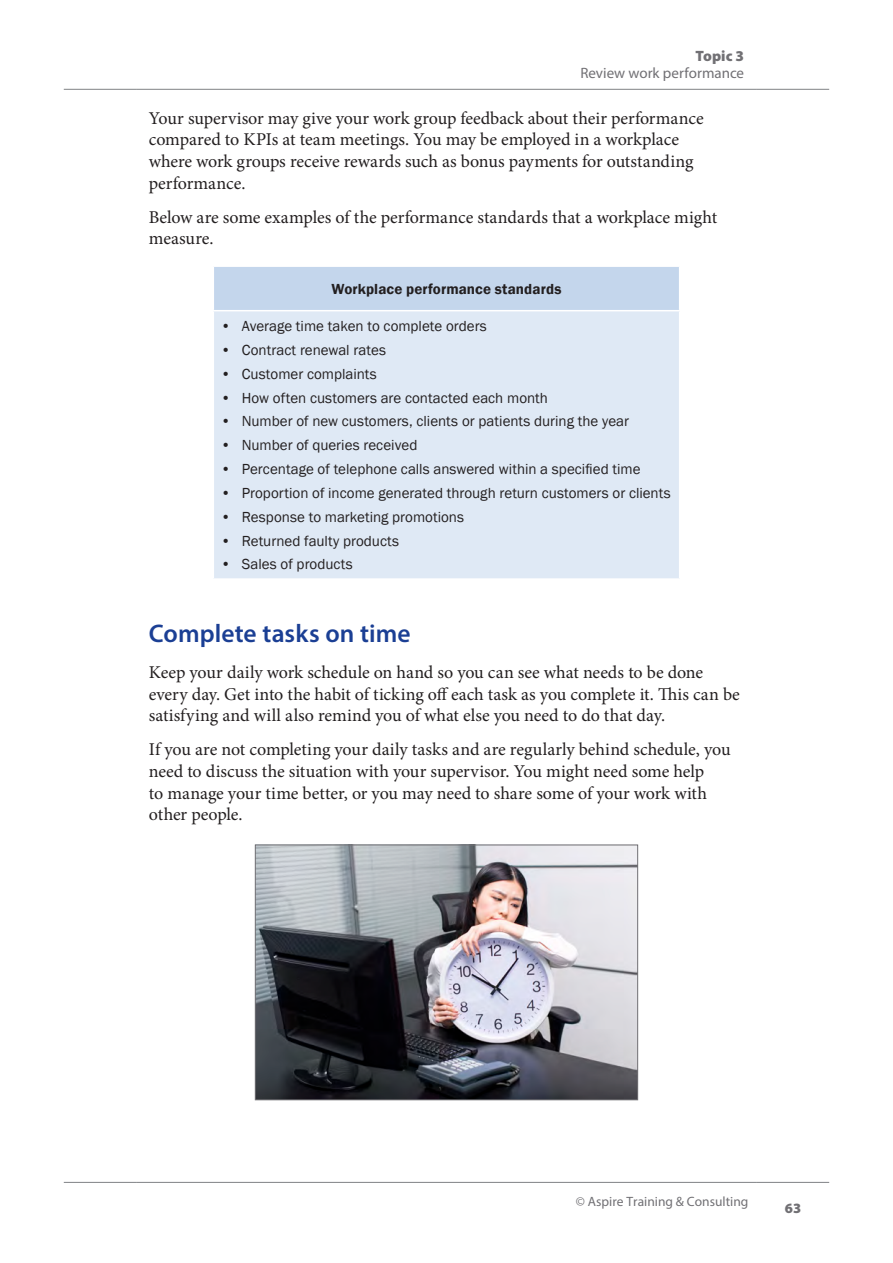
<style>
.page{position:relative;width:893px;height:1263px;background:#fff}
.page>*{position:absolute;margin:0;border:0;box-sizing:border-box;transform-origin:0 0}
.H2{font:600 25.5px "Myriad Pro";letter-spacing:.005em;color:#1b3f94}
.t1{font:18px/21.8px "Minion Pro";letter-spacing:-.005em;color:#231f20}
.t2{font:15px "Franklin Gothic";color:#231f20}
.table_head{font:600 15px "Franklin Gothic";letter-spacing:.005em;color:#231f20}
.t3{font:15px "Myriad Pro";color:#717074}
.t4{font:900 15px "Myriad Pro";letter-spacing:.005em;color:#717074}
.t5{font:900 14.25px "Myriad Pro";color:#717074}
.t6{font:13.5px "Myriad Pro";color:#717074}
</style>
<div class="page">
<hr style="left:64px;top:1182px;width:72px;height:1px;background:#808285">
<hr style="left:136px;top:1182px;width:621px;height:1px;background:#808285">
<hr style="left:757px;top:1182px;width:72px;height:1px;background:#808285">
<hr style="left:64px;top:89px;width:72px;height:1px;background:#808285">
<hr style="left:136px;top:89px;width:621px;height:1px;background:#808285">
<hr style="left:757px;top:89px;width:72px;height:1px;background:#808285">
<div style="left:213px;top:266px;width:467px;height:45px;background:#c4d6ec"></div>
<div style="left:213px;top:311px;width:467px;height:268px;background:#dfe9f5"></div>
<hr style="left:213px;top:265px;width:467px;height:2px;background:#fff">
<hr style="left:213px;top:267px;width:1px;height:43px;background:#fff">
<hr style="left:679px;top:267px;width:1px;height:43px;background:#fff">
<hr style="left:213px;top:310px;width:467px;height:1px;background:#fff">
<hr style="left:213px;top:311px;width:1px;height:267px;background:#fff">
<hr style="left:679px;top:311px;width:1px;height:267px;background:#fff">
<hr style="left:213px;top:578px;width:467px;height:2px;background:#fff">
<img style="left:257px;top:847px;width:379px;height:251px">
<div style="left:255px;top:845px;width:383px;height:255px;border:1px solid #717074"></div>
<p class="t4" style="left:695px;top:47px;width:50px">Topic 3</p>
<p class="t3" style="left:580px;top:63px;width:165px">Review work performance</p>
<p class="t1" style="left:149px;top:107px;width:556px">Your supervisor may give your work group feedback about their performance compared to KPIs at team meetings. You may be employed in a workplace where work groups receive rewards such as bonus payments for outstanding performance.</p>
<p class="t1" style="left:149px;top:206px;width:570px">Below are some examples of the performance standards that a workplace might measure.</p>
<p class="table_head" style="left:332px;top:279px;width:231px">Workplace performance standards</p>
<p class="t2" style="left:221px;top:317px;width:268px">• Average time taken to complete orders</p>
<p class="t2" style="left:221px;top:341px;width:167px">• Contract renewal rates</p>
<p class="t2" style="left:221px;top:364px;width:157px">• Customer complaints</p>
<p class="t2" style="left:221px;top:388px;width:329px">• How often customers are contacted each month</p>
<p class="t2" style="left:221px;top:412px;width:410px">• Number of new customers, clients or patients during the year</p>
<p class="t2" style="left:221px;top:436px;width:198px">• Number of queries received</p>
<p class="t2" style="left:221px;top:460px;width:421px">• Percentage of telephone calls answered within a specified time</p>
<p class="t2" style="left:221px;top:483px;width:451px">• Proportion of income generated through return customers or clients</p>
<p class="t2" style="left:221px;top:507px;width:245px">• Response to marketing promotions</p>
<p class="t2" style="left:221px;top:531px;width:180px">• Returned faulty products</p>
<p class="t2" style="left:221px;top:555px;width:133px">• Sales of products</p>
<h3 class="H2" style="left:149px;top:617px;width:263px">Complete tasks on time</h3>
<p class="t1" style="left:149px;top:661px;width:593px">Keep your daily work schedule on hand so you can see what needs to be done every day. Get into the habit of ticking off each task as you complete it. This can be satisfying and will also remind you of what else you need to do that day.</p>
<p class="t1" style="left:149px;top:738px;width:583px">If you are not completing your daily tasks and are regularly behind schedule, you need to discuss the situation with your supervisor. You might need some help<br>to manage your time better, or you may need to share some of your work with other people.</p>
<p class="t6" style="left:576px;top:1193px;width:174px">© Aspire Training &amp; Consulting</p>
<p class="t5" style="left:785px;top:1200px;width:18px">63</p>
</div>
